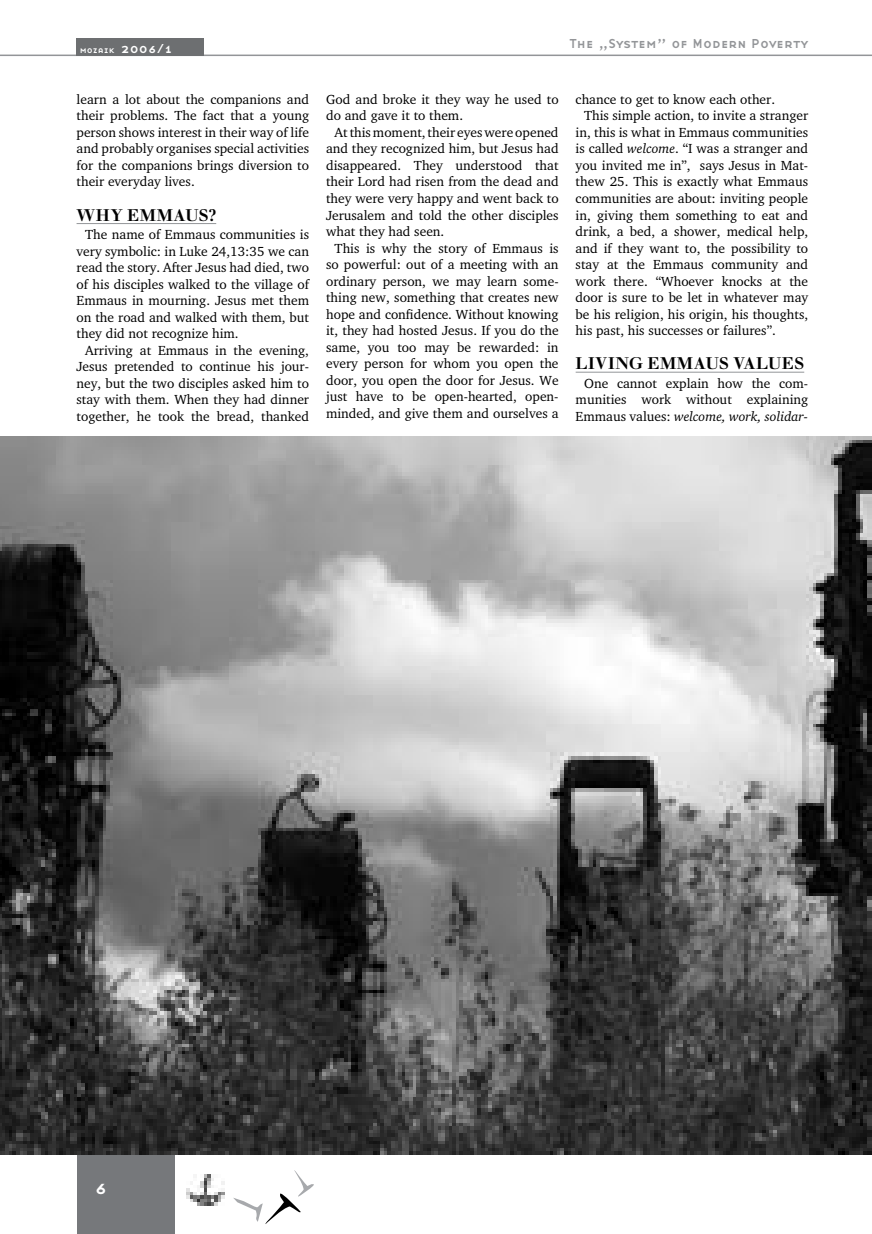
<style>
.page{position:relative;width:872px;height:1234px;background:#fff}
.page>*{position:absolute;margin:0;border:0;box-sizing:border-box;transform-origin:0 0}
.t1{font:16.5px "Walbaum H Bol Os F";letter-spacing:.04em;color:#000}
.Body_Text_Indent{font:13.5px/16.5px "Charter Plain Hun";color:#000;text-align:justify}
.Body_Text{font:13.5px "Base Nine Small Caps";color:#939598}
.t2{font:9px "Base Nine Small Caps";color:#fff}
.s1{font-size:13.5px}
.s2{font-family:"Charter Ita Hun"}
</style>
<div class="page">
<div style="left:77px;top:1154px;width:98px;height:79px;background:#76787b"></div>
<hr style="left:0;top:55px;width:872px;height:1px;background:#939598">
<div style="left:77px;top:38px;width:127px;height:17px;background:#6d6f71"></div>
<img style="left:186px;top:1174px;width:38px;height:31px">
<hr style="left:77px;top:223px;width:139px;height:1px;background:#939598">
<hr style="left:575px;top:372px;width:229px;height:1px;background:#939598">
<img style="left:0;top:436px;width:872px;height:717px">
<svg style="left:233px;top:1170px;width:81px;height:53px"></svg>
<p class="t2" style="left:80px;top:44px;width:95px">mozaik <span class="s1">2006/1</span></p>
<p class="Body_Text" style="left:569px;top:33px;width:240px">The „System” of Modern Poverty</p>
<p class="Body_Text_Indent" style="left:77px;top:91px;width:234px">learn a lot about the companions and their problems. The fact that a young person shows interest in their way of life and probably organises special activities for the companions brings diversion to their everyday lives.</p>
<p class="t1" style="left:77px;top:205px;width:141px">WHY EMMAUS?</p>
<p class="Body_Text_Indent" style="left:77px;top:226px;width:234px;text-indent:9px">The name of Emmaus communities is very symbolic: in Luke 24,13: 35 we can read the story. After Jesus had died, two of his disciples walked to the village of Emmaus in mourning. Jesus met them on the road and walked with them, but they did not recognize him.</p>
<p class="Body_Text_Indent" style="left:77px;top:342px;width:234px;text-indent:9px">Arriving at Emmaus in the evening, Jesus pretended to continue his jour&shy;ney, but the two disciples asked him to stay with them. When they had dinner together, he took the bread, thanked</p>
<p class="Body_Text_Indent" style="left:326px;top:91px;width:234px">God and broke it they way he used to do and gave it to them.</p>
<p class="Body_Text_Indent" style="left:326px;top:124px;width:234px;text-indent:9px">At this moment, their eyes were opened and they recognized him, but Jesus had disappeared. They understood that their Lord had risen from the dead and they were very happy and went back to Jerusalem and told the other disciples what they had seen.</p>
<p class="Body_Text_Indent" style="left:326px;top:239px;width:234px;text-indent:9px">This is why the story of Emmaus is so powerful: out of a meeting with an ordinary person, we may learn some&shy;thing new, something that creates new hope and confidence. Without knowing it, they had hosted Jesus. If you do the same, you too may be rewarded: in every person for whom you open the door, you open the door for Jesus. We just have to be open-hearted, open&shy;minded, and give them and ourselves a</p>
<p class="Body_Text_Indent" style="left:575px;top:91px;width:201px">chance to get to know each other.</p>
<p class="Body_Text_Indent" style="left:575px;top:107px;width:234px;text-indent:9px">This simple action, to invite a stranger in, this is what in Emmaus communities is called <span class="s2">welcome</span>. “I was a stranger and you invited me in”, says Jesus in Mat&shy;thew 25. This is exactly what Emmaus communities are about: inviting people in, giving them something to eat and drink, a bed, a shower, medical help, and if they want to, the possibility to stay at the Emmaus community and work there. “Whoever knocks at the door is sure to be let in whatever may be his religion, his origin, his thoughts, his past, his successes or failures”.</p>
<p class="t1" style="left:575px;top:353px;width:230px">LIVING EMMAUS VALUES</p>
<p class="Body_Text_Indent" style="left:575px;top:375px;width:234px;text-indent:9px">One cannot explain how the com&shy;munities work without explaining Emmaus values: <span class="s2">welcome, work, solidar-</span></p>
</div>
